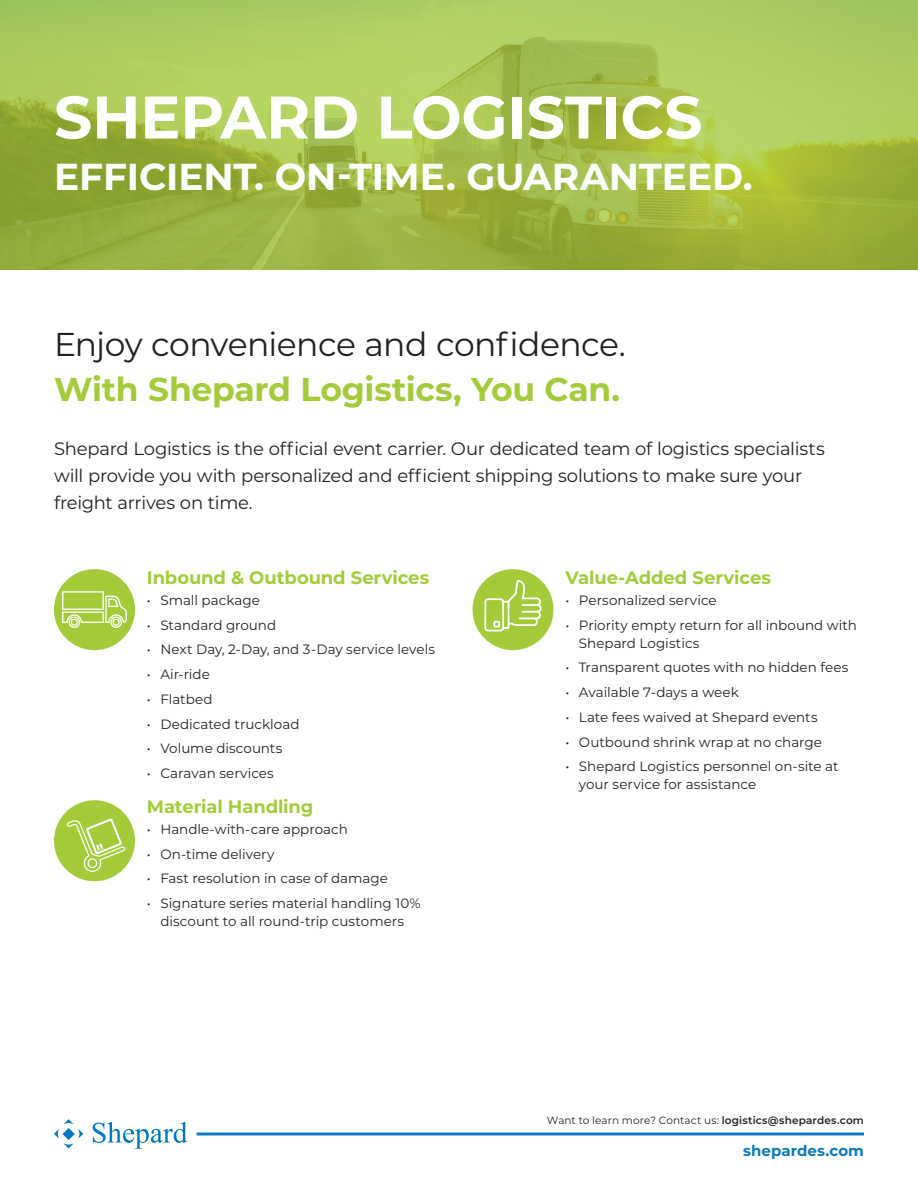
<style>
.page{position:relative;width:918px;height:1188px;background:#fff}
.page>*{position:absolute;margin:0;border:0;box-sizing:border-box;transform-origin:0 0}
.AD_Heading{font:700 60px "Montserrat";letter-spacing:-.005em;color:#fff}
.AD_Subheading{font:700 37.5px "Montserrat";letter-spacing:-.005em;color:#fff}
.AD_MiniHeadingA{font:33px "Montserrat";letter-spacing:-.02em;color:#231f20}
.AD_MiniHeadingB{font:700 33px "Montserrat";letter-spacing:-.01em;color:#a3cb39}
.AD_IntroCopy{font:18px/27px "Montserrat";letter-spacing:-.015em;color:#231f20}
.AD_SectionHeading{font:700 18px "Montserrat";letter-spacing:-.005em;color:#a3cb39}
.t1{font:700 15px "Montserrat";color:#0c78bf}
.AD_Copy{font:13.5px/18px "Montserrat";color:#231f20}
.AD_Copy_RIGHT{font:10.5px "Montserrat";letter-spacing:.01em;color:#231f20}
.s1{font-weight:600}
</style>
<div class="page">
<svg style="left:54px;top:1119px;width:29px;height:29px"></svg>
<svg style="left:93px;top:1122px;width:94px;height:27px"></svg>
<svg style="left:197px;top:1132px;width:667px;height:4px;background:#4899ce"></svg>
<svg style="left:0;top:0;width:918px;height:270px;background:#a3be4c"></svg>
<div style="left:54px;top:569px;width:81px;height:81px;background:#a3cb39;border-radius:50%"></div>
<div style="left:472px;top:569px;width:82px;height:81px;background:#a3cb39;border-radius:50%"></div>
<div style="left:54px;top:800px;width:81px;height:81px;background:#a3cb39;border-radius:50%"></div>
<svg style="left:62px;top:591px;width:65px;height:37px"></svg>
<svg style="left:67px;top:819px;width:58px;height:53px"></svg>
<svg style="left:484px;top:580px;width:58px;height:51px"></svg>
<p class="AD_Heading" style="left:54px;top:74px;width:650px">SHEPARD LOGISTICS</p>
<p class="AD_Subheading" style="left:54px;top:149px;width:700px">EFFICIENT. ON-TIME. GUARANTEED.</p>
<p class="AD_MiniHeadingA" style="left:54px;top:321px;width:573px">Enjoy convenience and confidence.</p>
<p class="AD_MiniHeadingB" style="left:54px;top:365px;width:568px">With Shepard Logistics, You Can.</p>
<p class="AD_IntroCopy" style="left:54px;top:434px;width:772px">Shepard Logistics is the official event carrier. Our dedicated team of logistics specialists will provide you with personalized and efficient shipping solutions to make sure your freight arrives on time.</p>
<p class="AD_SectionHeading" style="left:147px;top:564px;width:284px">Inbound &amp; Outbound Services</p>
<p class="AD_Copy" style="left:147px;top:591px;width:114px">• Small package</p>
<p class="AD_Copy" style="left:147px;top:615px;width:131px">• Standard ground</p>
<p class="AD_Copy" style="left:147px;top:640px;width:290px">• Next Day, 2-Day, and 3-Day service levels</p>
<p class="AD_Copy" style="left:147px;top:665px;width:65px">• Air-ride</p>
<p class="AD_Copy" style="left:147px;top:690px;width:67px">• Flatbed</p>
<p class="AD_Copy" style="left:147px;top:714px;width:154px">• Dedicated truckload</p>
<p class="AD_Copy" style="left:147px;top:739px;width:137px">• Volume discounts</p>
<p class="AD_Copy" style="left:147px;top:764px;width:128px">• Caravan services</p>
<p class="AD_SectionHeading" style="left:147px;top:793px;width:168px">Material Handling</p>
<p class="AD_Copy" style="left:147px;top:820px;width:203px">• Handle-with-care approach</p>
<p class="AD_Copy" style="left:147px;top:844px;width:129px">• On-time delivery</p>
<p class="AD_Copy" style="left:147px;top:869px;width:243px">• Fast resolution in case of damage</p>
<p class="AD_Copy" style="left:147px;top:894px;width:275px;text-align:center">• Signature series material handling 10% discount to all round-trip customers</p>
<p class="AD_SectionHeading" style="left:565px;top:564px;width:207px">Value-Added Services</p>
<p class="AD_Copy" style="left:565px;top:591px;width:153px">• Personalized service</p>
<p class="AD_Copy" style="left:579px;top:615px;width:280px;text-indent:-14px">• Priority empty return for all inbound with<br>Shepard Logistics</p>
<p class="AD_Copy" style="left:565px;top:658px;width:284px">• Transparent quotes with no hidden fees</p>
<p class="AD_Copy" style="left:565px;top:683px;width:175px">• Available 7-days a week</p>
<p class="AD_Copy" style="left:565px;top:708px;width:254px">• Late fees waived at Shepard events</p>
<p class="AD_Copy" style="left:565px;top:732px;width:258px">• Outbound shrink wrap at no charge</p>
<p class="AD_Copy" style="left:579px;top:757px;width:261px;text-indent:-14px">• Shepard Logistics personnel on-site at your service for assistance</p>
<p class="AD_Copy_RIGHT" style="left:547px;top:1113px;width:319px">Want to learn more? Contact us: <span class="s1">logistics@shepardes.com</span></p>
<p class="t1" style="left:743px;top:1140px;width:122px">shepardes.com</p>
</div>
